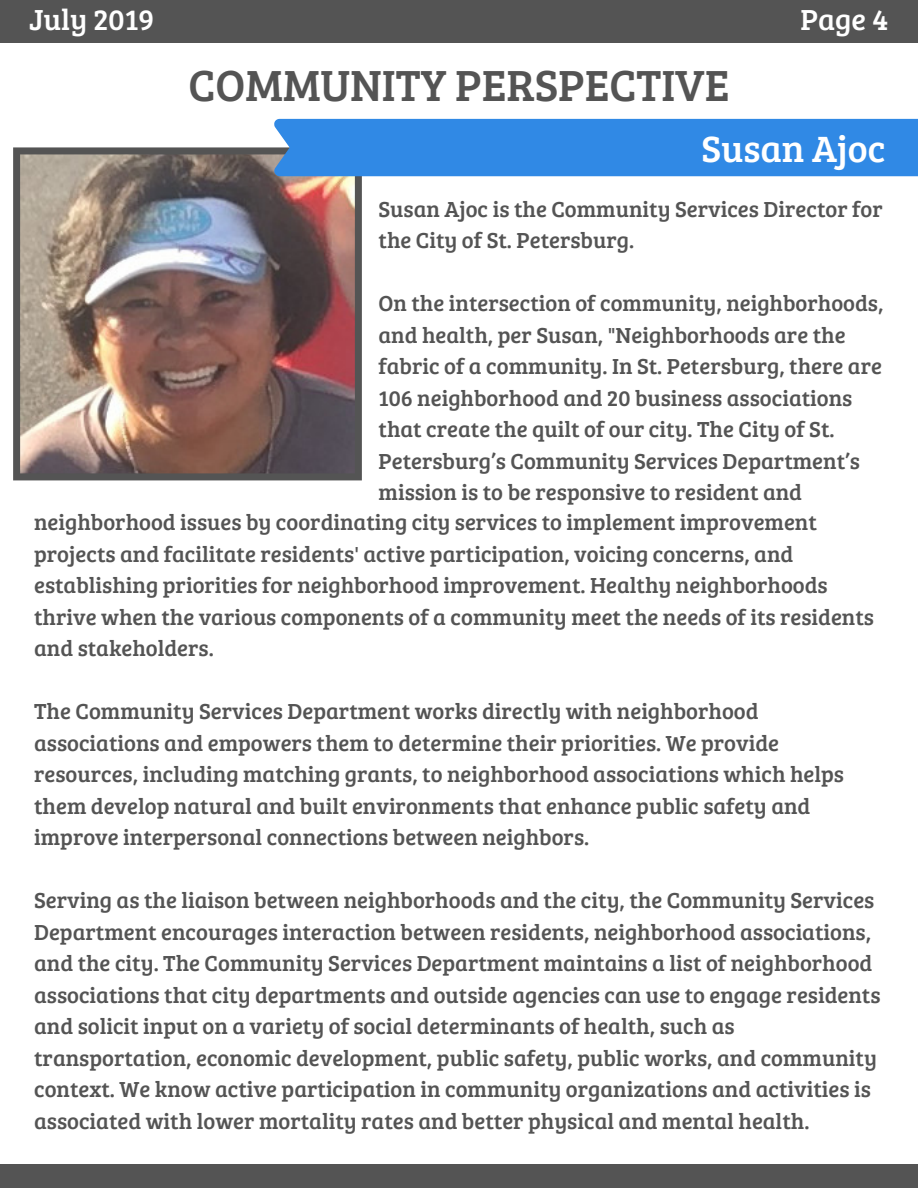
<style>
.page{position:relative;width:918px;height:1188px;background:#fff}
.page>*{position:absolute;margin:0;border:0;box-sizing:border-box;transform-origin:0 0}
.t1{font:45px "Bree Serif";color:#545454}
.t2{font:37.8px "Bree Serif";color:#fff}
.t3{font:30px "Bree Serif";color:#fff}
.t4{font:22.5px/31.5px "Bree Serif";color:#545454}
</style>
<div class="page">
<div style="left:0;top:0;width:918px;height:43px;background:#545454"></div>
<img style="left:13px;top:147px;width:349px;height:333px">
<div style="left:274px;top:119px;width:644px;height:57px;background:#3089e5"></div>
<div style="left:0;top:1164px;width:918px;height:24px;background:#545454"></div>
<h3 class="t3" style="left:29px;top:-3px;width:127px">July 2019</h3>
<h3 class="t3" style="left:801px;top:-3px;width:89px">Page 4</h3>
<h1 class="t1" style="left:189px;top:52px;width:542px">COMMUNITY PERSPECTIVE</h1>
<h2 class="t2" style="left:701px;top:121px;width:186px">Susan Ajoc</h2>
<p class="t4" style="left:379px;top:192px;width:506px">Susan Ajoc is the Community Services Director for the City of St. Petersburg.</p>
<p class="t4" style="left:379px;top:287px;width:506px">On the intersection of community, neighborhoods,</p>
<p class="t4" style="left:379px;top:318px;width:469px">and health, per Susan, "Neighborhoods are the</p>
<p class="t4" style="left:379px;top:350px;width:505px">fabric of a community. In St. Petersburg, there are</p>
<p class="t4" style="left:379px;top:381px;width:475px">106 neighborhood and 20 business associations</p>
<p class="t4" style="left:379px;top:413px;width:458px">that create the quilt of our city. The City of St.</p>
<p class="t4" style="left:379px;top:444px;width:483px">Petersburg’s Community Services Department’s</p>
<p class="t4" style="left:379px;top:476px;width:425px">mission is to be responsive to resident and</p>
<p class="t4" style="left:34px;top:506px;width:784px">neighborhood issues by coordinating city services to implement improvement</p>
<p class="t4" style="left:34px;top:537px;width:761px">projects and facilitate residents' active participation, voicing concerns, and</p>
<p class="t4" style="left:34px;top:569px;width:795px">establishing priorities for neighborhood improvement. Healthy neighborhoods</p>
<p class="t4" style="left:34px;top:600px;width:841px">thrive when the various components of a community meet the needs of its residents</p>
<p class="t4" style="left:34px;top:632px;width:181px">and stakeholders.</p>
<p class="t4" style="left:34px;top:695px;width:811px">The Community Services Department works directly with neighborhood associations and empowers them to determine their priorities. We provide resources, including matching grants, to neighborhood associations which helps them develop natural and built environments that enhance public safety and improve interpersonal connections between neighbors.</p>
<p class="t4" style="left:34px;top:884px;width:848px">Serving as the liaison between neighborhoods and the city, the Community Services Department encourages interaction between residents, neighborhood associations, and the city. The Community Services Department maintains a list of neighborhood associations that city departments and outside agencies can use to engage residents and solicit input on a variety of social determinants of health, such as transportation, economic development, public safety, public works, and community context. We know active participation in community organizations and activities is associated with lower mortality rates and better physical and mental health.</p>
</div>
